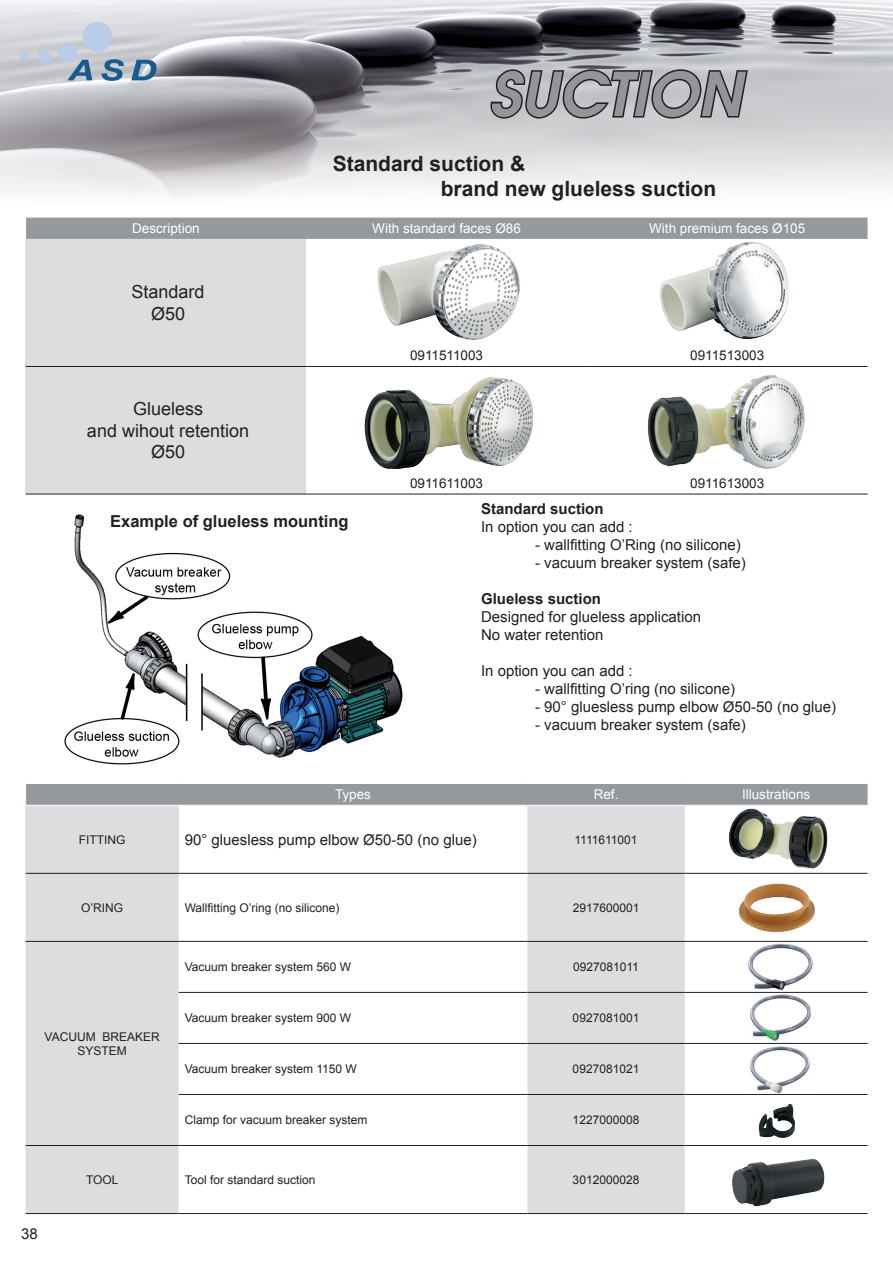
<style>
.page{position:relative;width:893px;height:1263px;background:#fff}
.page>*{position:absolute;margin:0;border:0;box-sizing:border-box;transform-origin:0 0}
.t1{font:italic 600 60px "Avant Garde";color:#939598}
.t2{font:700 21px/25.2px "Arial";color:#231f20}
.t3{font:18px/21.6px "Arial";color:#231f20;text-align:center}
.t4{font:700 16.5px "Arial";color:#231f20}
.t5{font:15px/18px "Arial";color:#231f20}
.t6{font:700 15px "Arial";color:#231f20}
.t7{font:13.5px "Arial";color:#fff}
.t8{font:13.5px "Arial";color:#231f20}
.t9{font:12px/14.4px "Arial";color:#231f20;text-align:center}
</style>
<div class="page">
<img style="left:0;top:0;width:893px;height:197px">
<div style="left:26px;top:805px;width:153px;height:68px;background:#dcdddf"></div>
<div style="left:527px;top:806px;width:158px;height:407px;background:#dcdddf"></div>
<div style="left:26px;top:874px;width:153px;height:339px;background:#dcdddf"></div>
<div style="left:26px;top:783px;width:841px;height:22px;background:#95989d"></div>
<hr style="left:179px;top:783px;width:348px;height:1px;background:#fff">
<hr style="left:527px;top:783px;width:158px;height:1px;background:#fff">
<hr style="left:685px;top:783px;width:182px;height:1px;background:#fff">
<hr style="left:25px;top:805px;width:154px;height:1px;background:#fff">
<hr style="left:26px;top:873px;width:153px;height:1px;background:#231f20">
<hr style="left:26px;top:941px;width:153px;height:1px;background:#231f20">
<hr style="left:26px;top:1145px;width:153px;height:1px;background:#231f20">
<hr style="left:26px;top:1213px;width:153px;height:1px;background:#231f20">
<hr style="left:179px;top:873px;width:348px;height:1px;background:#231f20">
<hr style="left:179px;top:941px;width:348px;height:1px;background:#231f20">
<hr style="left:179px;top:992px;width:348px;height:1px;background:#231f20">
<hr style="left:179px;top:1043px;width:348px;height:1px;background:#231f20">
<hr style="left:179px;top:1094px;width:348px;height:1px;background:#231f20">
<hr style="left:179px;top:1145px;width:348px;height:1px;background:#231f20">
<hr style="left:179px;top:1213px;width:348px;height:1px;background:#231f20">
<hr style="left:527px;top:873px;width:158px;height:1px;background:#231f20">
<hr style="left:527px;top:941px;width:158px;height:1px;background:#231f20">
<hr style="left:527px;top:992px;width:158px;height:1px;background:#231f20">
<hr style="left:527px;top:1043px;width:158px;height:1px;background:#231f20">
<hr style="left:527px;top:1094px;width:158px;height:1px;background:#231f20">
<hr style="left:527px;top:1145px;width:158px;height:1px;background:#231f20">
<hr style="left:527px;top:1213px;width:158px;height:1px;background:#231f20">
<hr style="left:685px;top:873px;width:182px;height:1px;background:#231f20">
<hr style="left:685px;top:941px;width:182px;height:1px;background:#231f20">
<hr style="left:685px;top:992px;width:182px;height:1px;background:#231f20">
<hr style="left:685px;top:1043px;width:182px;height:1px;background:#231f20">
<hr style="left:685px;top:1094px;width:182px;height:1px;background:#231f20">
<hr style="left:685px;top:1145px;width:182px;height:1px;background:#231f20">
<hr style="left:685px;top:1213px;width:182px;height:1px;background:#231f20">
<img style="left:64px;top:514px;width:339px;height:251px">
<div style="left:26px;top:239px;width:280px;height:127px;background:#dcdddf"></div>
<div style="left:26px;top:366px;width:280px;height:128px;background:#dcdddf"></div>
<div style="left:26px;top:217px;width:841px;height:22px;background:#95989d"></div>
<hr style="left:306px;top:217px;width:281px;height:1px;background:#fff">
<hr style="left:587px;top:217px;width:280px;height:1px;background:#fff">
<hr style="left:26px;top:366px;width:280px;height:1px;background:#231f20">
<hr style="left:26px;top:494px;width:280px;height:1px;background:#231f20">
<hr style="left:306px;top:366px;width:281px;height:1px;background:#231f20">
<hr style="left:306px;top:494px;width:281px;height:1px;background:#231f20">
<hr style="left:587px;top:366px;width:280px;height:1px;background:#231f20">
<hr style="left:587px;top:494px;width:280px;height:1px;background:#231f20">
<svg style="left:489px;top:68px;width:261px;height:53px;background:#949497"></svg>
<img style="left:655px;top:232px;width:141px;height:107px">
<img style="left:647px;top:375px;width:158px;height:94px">
<img style="left:364px;top:377px;width:170px;height:92px">
<img style="left:378px;top:244px;width:142px;height:96px">
<img style="left:738px;top:883px;width:77px;height:50px">
<img style="left:726px;top:803px;width:104px;height:66px">
<img style="left:750px;top:1046px;width:60px;height:48px">
<img style="left:750px;top:994px;width:61px;height:47px">
<img style="left:748px;top:943px;width:65px;height:47px">
<img style="left:732px;top:1158px;width:93px;height:49px">
<img style="left:758px;top:1104px;width:37px;height:34px">
<h1 class="t1" style="left:489px;top:55px;width:255px">SUCTION</h1>
<h2 class="t2" style="left:441px;top:151px;width:277px;text-indent:-108px">Standard suction &amp;<br>brand new glueless suction</h2>
<p class="t7" style="left:132px;top:219px;width:69px">Description</p>
<p class="t7" style="left:372px;top:219px;width:150px">With standard faces Ø86</p>
<p class="t7" style="left:649px;top:219px;width:158px">With premium faces Ø105</p>
<p class="t3" style="left:132px;top:281px;width:75px">Standard<br>Ø50</p>
<p class="t3" style="left:87px;top:398px;width:164px">Glueless<br>and wihout retention<br>Ø50</p>
<p class="t4" style="left:110px;top:510px;width:240px">Example of glueless mounting</p>
<p class="t8" style="left:410px;top:347px;width:75px">0911511003</p>
<p class="t8" style="left:690px;top:347px;width:76px">0911513003</p>
<p class="t8" style="left:410px;top:474px;width:75px">0911611003</p>
<p class="t8" style="left:690px;top:474px;width:76px">0911613003</p>
<p class="t6" style="left:481px;top:499px;width:124px">Standard suction</p>
<p class="t5" style="left:481px;top:518px;width:153px">In option you can add :</p>
<p class="t5" style="left:535px;top:536px;width:207px">- wallfitting O’Ring (no silicone)</p>
<p class="t5" style="left:535px;top:554px;width:212px">- vacuum breaker system (safe)</p>
<p class="t6" style="left:481px;top:589px;width:122px">Glueless suction</p>
<p class="t5" style="left:481px;top:608px;width:222px">Designed for glueless application<br>No water retention</p>
<p class="t5" style="left:481px;top:662px;width:153px">In option you can add :</p>
<p class="t5" style="left:535px;top:680px;width:202px">- wallfitting O’ring (no silicone)</p>
<p class="t5" style="left:535px;top:698px;width:303px">- 90° gluesless pump elbow Ø50-50 (no glue)</p>
<p class="t5" style="left:535px;top:716px;width:212px">- vacuum breaker system (safe)</p>
<p class="t7" style="left:335px;top:786px;width:38px">Types</p>
<p class="t7" style="left:594px;top:786px;width:26px">Ref.</p>
<p class="t7" style="left:742px;top:786px;width:70px">Illustrations</p>
<p class="t9" style="left:79px;top:832px;width:48px">FITTING</p>
<p class="t5" style="left:185px;top:831px;width:293px">90° gluesless pump elbow Ø50-50 (no glue)</p>
<p class="t9" style="left:574px;top:832px;width:65px">1111611001</p>
<p class="t9" style="left:81px;top:900px;width:43px">O’RING</p>
<p class="t9" style="left:185px;top:900px;width:156px">Wallfitting O’ring (no silicone)</p>
<p class="t9" style="left:573px;top:900px;width:68px">2917600001</p>
<p class="t9" style="left:45px;top:1029px;width:117px">VACUUM BREAKER<br>SYSTEM</p>
<p class="t9" style="left:185px;top:960px;width:168px">Vacuum breaker system 560 W</p>
<p class="t9" style="left:573px;top:960px;width:67px">0927081011</p>
<p class="t9" style="left:185px;top:1011px;width:168px">Vacuum breaker system 900 W</p>
<p class="t9" style="left:573px;top:1011px;width:68px">0927081001</p>
<p class="t9" style="left:185px;top:1062px;width:174px">Vacuum breaker system 1150 W</p>
<p class="t9" style="left:573px;top:1062px;width:68px">0927081021</p>
<p class="t9" style="left:185px;top:1113px;width:184px">Clamp for vacuum breaker system</p>
<p class="t9" style="left:573px;top:1113px;width:68px">1227000008</p>
<p class="t5" style="left:21px;top:1224px;width:18px">38</p>
<p class="t9" style="left:86px;top:1172px;width:34px">TOOL</p>
<p class="t9" style="left:185px;top:1172px;width:132px">Tool for standard suction</p>
<p class="t9" style="left:573px;top:1172px;width:68px">3012000028</p>
</div>
